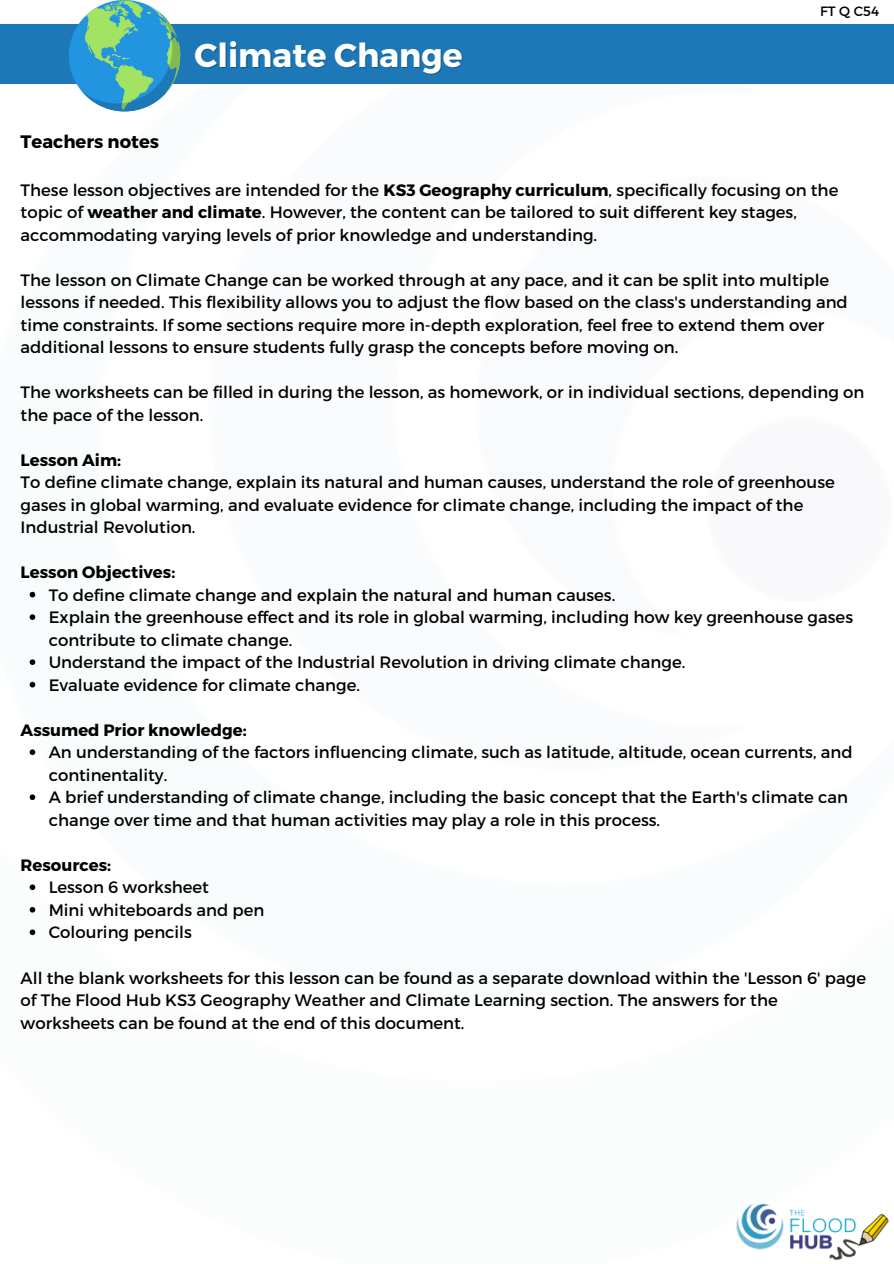
<style>
.page{position:relative;width:894px;height:1264px;background:#fff}
.page>*{position:absolute;margin:0;border:0;box-sizing:border-box;transform-origin:0 0}
.t1{font:700 33px "Montserrat";color:#fff}
.t2{font:700 18px "Montserrat";color:#000}
.t3{font:16.5px/22.5px "Montserrat";color:#000}
.t4{font:700 16.5px "Montserrat";color:#000}
.t5{font:13.5px "Montserrat";color:#000}
.s1{font-weight:700}
</style>
<div class="page">
<div style="left:0;top:24px;width:893px;height:60px;background:#1c78b6"></div>
<div style="left:69px;top:0;width:111px;height:111px;background:#2394e0;border-radius:50%"></div>
<svg style="left:81px;top:0;width:99px;height:111px"></svg>
<svg style="left:30px;top:592px;width:5px;height:5px"></svg>
<svg style="left:30px;top:614px;width:5px;height:6px"></svg>
<svg style="left:30px;top:659px;width:5px;height:6px"></svg>
<svg style="left:30px;top:682px;width:5px;height:5px"></svg>
<svg style="left:30px;top:749px;width:5px;height:6px"></svg>
<svg style="left:30px;top:794px;width:5px;height:6px"></svg>
<svg style="left:30px;top:884px;width:5px;height:6px"></svg>
<svg style="left:30px;top:907px;width:5px;height:5px"></svg>
<svg style="left:30px;top:929px;width:5px;height:6px"></svg>
<img style="left:736px;top:1204px;width:153px;height:56px">
<p class="t1" style="left:194px;top:34px;width:269px">Climate Change</p>
<p class="t5" style="left:820px;top:3px;width:60px">FT Q C54</p>
<p class="t2" style="left:21px;top:130px;width:140px">Teachers notes</p>
<p class="t3" style="left:21px;top:178px;width:819px">These lesson objectives are intended for the <span class="s1">KS3 Geography curriculum</span>, specifically focusing on the topic of <span class="s1">weather and climate</span>. However, the content can be tailored to suit different key stages, accommodating varying levels of prior knowledge and understanding.</p>
<h1 class="t3" style="left:21px;top:268px;width:828px">The lesson on Climate Change can be worked through at any pace, and it can be split into multiple lessons if needed. This flexibility allows you to adjust the flow based on the class's understanding and time constraints. If some sections require more in-depth exploration, feel free to extend them over additional lessons to ensure students fully grasp the concepts before moving on.</h1>
<h2 class="t3" style="left:21px;top:380px;width:845px">The worksheets can be filled in during the lesson, as homework, or in individual sections, depending on the pace of the lesson.</h2>
<h3 class="t3" style="left:21px;top:448px;width:815px"><span class="s1">Lesson Aim:<br></span>To define climate change, explain its natural and human causes, understand the role of greenhouse gases in global warming, and evaluate evidence for climate change, including the impact of the Industrial Revolution.</h3>
<h3 class="t4" style="left:21px;top:561px;width:156px">Lesson Objectives:</h3>
<h3 class="t3" style="left:49px;top:583px;width:568px">To define climate change and explain the natural and human causes.</h3>
<h3 class="t3" style="left:49px;top:605px;width:805px">Explain the greenhouse effect and its role in global warming, including how key greenhouse gases contribute to climate change.</h3>
<h2 class="t3" style="left:49px;top:650px;width:638px">Understand the impact of the Industrial Revolution in driving climate change.</h2>
<p class="t3" style="left:49px;top:673px;width:313px">Evaluate evidence for climate change.</p>
<p class="t4" style="left:21px;top:719px;width:227px">Assumed Prior knowledge:</p>
<p class="t3" style="left:49px;top:740px;width:805px">An understanding of the factors influencing climate, such as latitude, altitude, ocean currents, and continentality.</p>
<p class="t3" style="left:49px;top:785px;width:800px">A brief understanding of climate change, including the basic concept that the Earth's climate can change over time and that human activities may play a role in this process.</p>
<h2 class="t4" style="left:21px;top:854px;width:92px">Resources:</h2>
<p class="t3" style="left:49px;top:875px;width:162px">Lesson 6 worksheet</p>
<p class="t3" style="left:49px;top:898px;width:217px">Mini whiteboards and pen</p>
<h2 class="t3" style="left:49px;top:920px;width:145px">Colouring pencils</h2>
<p class="t3" style="left:21px;top:965px;width:846px">All the blank worksheets for this lesson can be found as a separate download within the 'Lesson 6' page of The Flood Hub KS3 Geography Weather and Climate Learning section. The answers for the worksheets can be found at the end of this document.</p>
</div>
